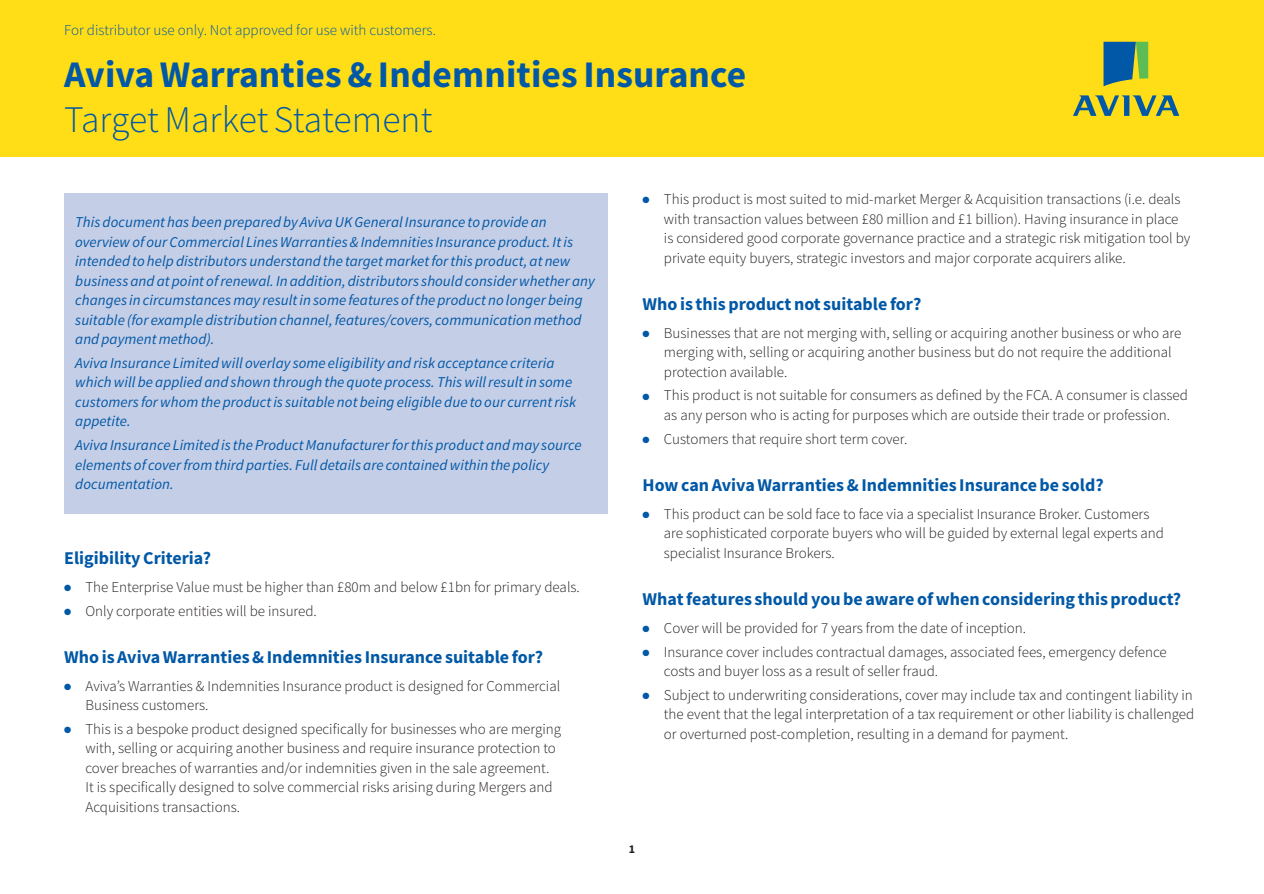
<style>
.page{position:relative;width:1264px;height:894px;background:#fff}
.page>*{position:absolute;margin:0;border:0;box-sizing:border-box;transform-origin:0 0}
.t1{font:700 37.5px "Source Sans Pro";letter-spacing:.005em;color:#0158a6}
.t2{font:300 37.5px "Source Sans Pro";letter-spacing:-.005em;color:#0158a6}
.t3{font:700 18px "Source Sans Pro";color:#0158a6}
.t4{font:300 15px/19.5px "Source Sans Pro";color:#231f20}
.t5{font:italic 15px/19.5px "Source Sans Pro";letter-spacing:.005em;color:#0158a6}
.t6{font:300 15px "Source Sans Pro";color:#0158a6}
.t7{font:700 12px "Source Sans Pro";color:#231f20}
.s1{color:#0158a6}
</style>
<div class="page">
<div style="left:0;top:0;width:1264px;height:157px;background:#ffdd17"></div>
<div style="left:64px;top:193px;width:544px;height:320px;background:#c5cee7"></div>
<svg style="left:1103px;top:42px;width:45px;height:44px"></svg>
<svg style="left:1073px;top:95px;width:106px;height:21px"></svg>
<p class="t6" style="left:64px;top:21px;width:373px">For distributor use only. Not approved for use with customers.</p>
<h1 class="t1" style="left:64px;top:50px;width:683px">Aviva Warranties &amp; Indemnities Insurance</h1>
<h1 class="t2" style="left:64px;top:97px;width:370px">Target Market Statement</h1>
<p class="t5" style="left:75px;top:212px;width:521px">This document has been prepared by Aviva UK General Insurance to provide an overview of our Commercial Lines Warranties &amp; Indemnities Insurance product. It is intended to help distributors understand the target market for this product, at new business and at point of renewal. In addition, distributors should consider whether any changes in circumstances may result in some features of the product no longer being suitable (for example distribution channel, features/covers, communication method and payment method).</p>
<p class="t5" style="left:75px;top:353px;width:503px">Aviva Insurance Limited will overlay some eligibility and risk acceptance criteria which will be applied and shown through the quote process. This will result in some customers for whom the product is suitable not being eligible due to our current risk appetite.</p>
<p class="t5" style="left:75px;top:435px;width:508px">Aviva Insurance Limited is the Product Manufacturer for this product and may source elements of cover from third parties. Full details are contained within the policy documentation.</p>
<p class="t3" style="left:64px;top:546px;width:148px">Eligibility Criteria?</p>
<p class="t4" style="left:64px;top:577px;width:517px"><span class="s1">●</span> The Enterprise Value must be higher than £80m and below £1bn for primary deals.</p>
<p class="t4" style="left:64px;top:601px;width:254px"><span class="s1">●</span> Only corporate entities will be insured.</p>
<p class="t3" style="left:64px;top:644px;width:480px">Who is Aviva Warranties &amp; Indemnities Insurance suitable for?</p>
<p class="t4" style="left:85px;top:676px;width:476px;text-indent:-21px"><span class="s1">●</span> Aviva’s Warranties &amp; Indemnities Insurance product is designed for Commercial<br>Business customers.</p>
<p class="t4" style="left:85px;top:719px;width:477px;text-indent:-21px"><span class="s1">●</span> This is a bespoke product designed specifically for businesses who are merging with, selling or acquiring another business and require insurance protection to cover breaches of warranties and/or indemnities given in the sale agreement.<br>It is specifically designed to solve commercial risks arising during Mergers and Acquisitions transactions.</p>
<p class="t4" style="left:664px;top:189px;width:528px;text-indent:-21px"><span class="s1">●</span> This product is most suited to mid-market Merger &amp; Acquisition transactions (i.e. deals with transaction values between £80 million and £1 billion). Having insurance in place is considered good corporate governance practice and a strategic risk mitigation tool by private equity buyers, strategic investors and major corporate acquirers alike.</p>
<p class="t3" style="left:642px;top:291px;width:280px">Who is this product not suitable for?</p>
<p class="t4" style="left:664px;top:323px;width:519px;text-indent:-21px"><span class="s1">●</span> Businesses that are not merging with, selling or acquiring another business or who are merging with, selling or acquiring another business but do not require the additional protection available.</p>
<p class="t4" style="left:642px;top:386px;width:547px;text-align:center"><span class="s1">●</span> This product is not suitable for consumers as defined by the FCA. A consumer is classed as any person who is acting for purposes which are outside their trade or profession.</p>
<p class="t4" style="left:642px;top:429px;width:266px"><span class="s1">●</span> Customers that require short term cover.</p>
<p class="t3" style="left:642px;top:472px;width:462px">How can Aviva Warranties &amp; Indemnities Insurance be sold?</p>
<p class="t4" style="left:664px;top:504px;width:501px;text-indent:-21px"><span class="s1">●</span> This product can be sold face to face via a specialist Insurance Broker. Customers are sophisticated corporate buyers who will be guided by external legal experts and specialist Insurance Brokers.</p>
<p class="t3" style="left:642px;top:586px;width:540px">What features should you be aware of when considering this product?</p>
<p class="t4" style="left:642px;top:618px;width:385px"><span class="s1">●</span> Cover will be provided for 7 years from the date of inception.</p>
<p class="t4" style="left:664px;top:642px;width:504px;text-indent:-21px"><span class="s1">●</span> Insurance cover includes contractual damages, associated fees, emergency defence costs and buyer loss as a result of seller fraud.</p>
<p class="t4" style="left:664px;top:685px;width:532px;text-align:justify;text-indent:-21px"><span class="s1">●</span> Subject to underwriting considerations, cover may include tax and contingent liability in the event that the legal interpretation of a tax requirement or other liability is challenged or overturned post-completion, resulting in a demand for payment.</p>
<p class="t7" style="left:629px;top:841px;width:8px">1</p>
</div>
